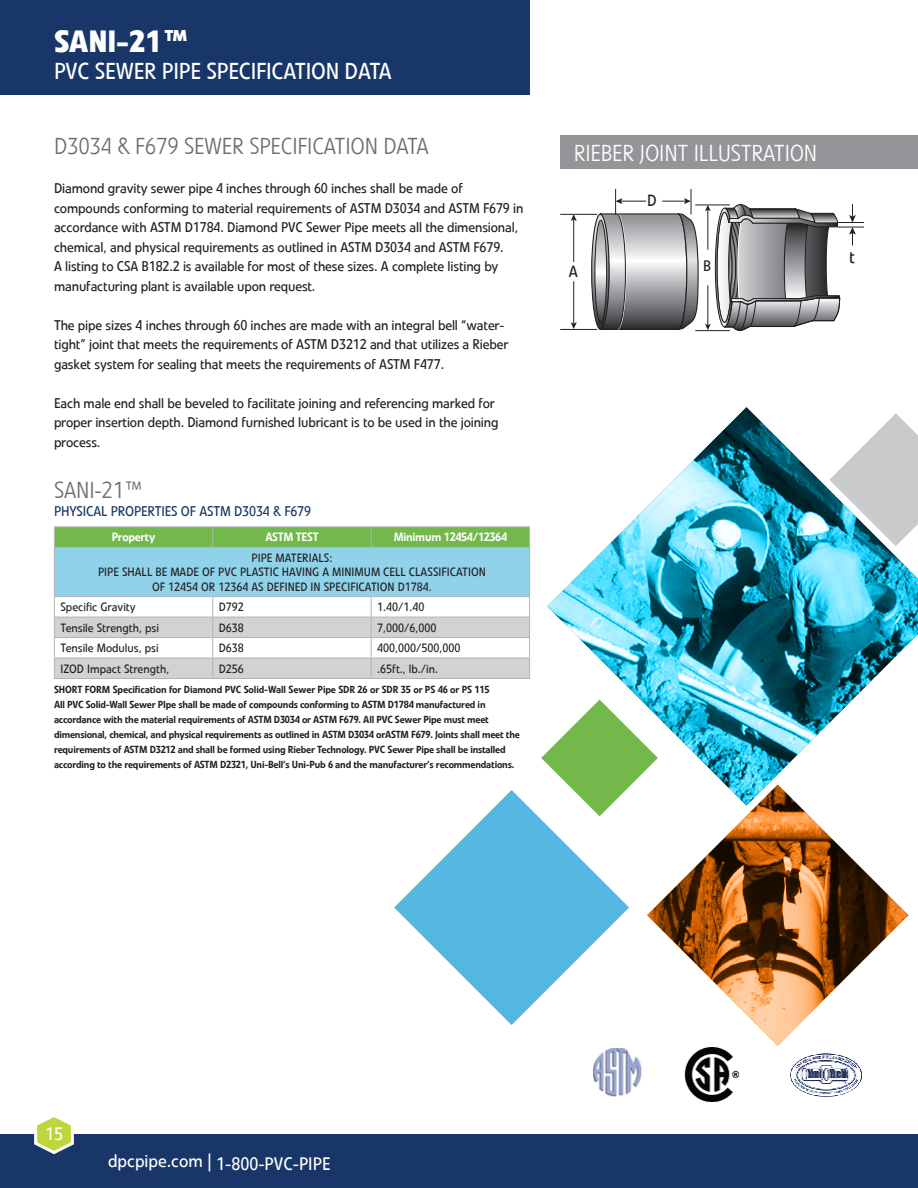
<style>
.page{position:relative;width:918px;height:1188px;background:#fff}
.page>*{position:absolute;margin:0;border:0;box-sizing:border-box;transform-origin:0 0}
.t1{font:700 30.6px "Veto Com";letter-spacing:-.01em;color:#fff}
.t2{font:300 22.95px "Veto Com";letter-spacing:-.01em;color:#6c6d70}
.t3{font:22.95px "Veto Com";letter-spacing:-.01em;color:#fff}
.t4{font:300 22.95px "Veto Com";letter-spacing:-.01em;color:#fff}
.t5{font:18px "Veto Com";color:#fff}
.t6{font:18px "Veto Com";color:#231f20}
.t7{font:16.2px "Veto Com";color:#231f20}
.t8{font:15.15px "Veto Com";color:#231f20}
.t9{font:14.1px/19.5px "Veto Com";letter-spacing:-.01em;color:#231f20}
.t10{font:14.1px "Veto Com";letter-spacing:-.01em;color:#183667}
.t11{font:12px/14.4px "Veto Com";color:#231f20;text-align:center}
.t12{font:500 12px "Veto Com";letter-spacing:-.02em;color:#fff}
.t13{font:500 10.2px/15px "Veto Com";letter-spacing:-.02em;color:#231f20}
</style>
<div class="page">
<div style="left:0;top:1134px;width:918px;height:54px;background:#183667"></div>
<svg style="left:34px;top:1117px;width:40px;height:38px"></svg>
<img style="left:547px;top:407px;width:371px;height:378px">
<svg style="left:541px;top:700px;width:117px;height:90px"></svg>
<svg style="left:829px;top:413px;width:89px;height:133px"></svg>
<svg style="left:394px;top:790px;width:235px;height:235px"></svg>
<img style="left:647px;top:785px;width:261px;height:261px">
<div style="left:0;top:0;width:529px;height:94px;background:#183667"></div>
<div style="left:560px;top:135px;width:358px;height:34px;background:#939598"></div>
<hr style="left:695px;top:205px;width:35px;height:1px;background:#231f20">
<hr style="left:695px;top:331px;width:35px;height:1px;background:#e3e2e3">
<hr style="left:695px;top:330px;width:35px;height:1px;background:#231f20">
<svg style="left:705px;top:204px;width:159px;height:127px"></svg>
<hr style="left:560px;top:214px;width:37px;height:1px;background:#231f20">
<hr style="left:560px;top:329px;width:37px;height:1px;background:#231f20">
<svg style="left:571px;top:214px;width:6px;height:7px"></svg>
<hr style="left:573px;top:220px;width:1px;height:42px;background:#231f20">
<svg style="left:571px;top:322px;width:6px;height:7px"></svg>
<hr style="left:573px;top:281px;width:1px;height:43px;background:#231f20">
<svg style="left:592px;top:189px;width:107px;height:142px"></svg>
<div style="left:54px;top:547px;width:476px;height:50px;background:#90d2ea"></div>
<hr style="left:54px;top:526px;width:159px;height:1px;background:#b2b3b7">
<hr style="left:213px;top:526px;width:158px;height:1px;background:#b2b3b7">
<hr style="left:371px;top:526px;width:159px;height:1px;background:#b2b3b7">
<svg style="left:54px;top:527px;width:476px;height:20px;background:#74b74e"></svg>
<svg style="left:54px;top:597px;width:476px;height:81px"></svg>
<hr style="left:54px;top:678px;width:159px;height:1px;background:#b2b3b7">
<hr style="left:213px;top:678px;width:158px;height:1px;background:#b2b3b7">
<hr style="left:371px;top:678px;width:159px;height:1px;background:#b2b3b7">
<hr style="left:54px;top:547px;width:159px;height:1px;background:#b2b3b7">
<hr style="left:54px;top:548px;width:1px;height:48px;background:#b2b3b7">
<hr style="left:213px;top:547px;width:158px;height:1px;background:#b2b3b7">
<hr style="left:371px;top:547px;width:159px;height:1px;background:#b2b3b7">
<hr style="left:529px;top:548px;width:1px;height:48px;background:#b2b3b7">
<hr style="left:54px;top:596px;width:159px;height:1px;background:#b2b3b7">
<hr style="left:213px;top:596px;width:158px;height:1px;background:#b2b3b7">
<hr style="left:371px;top:596px;width:159px;height:1px;background:#b2b3b7">
<img style="left:593px;top:1049px;width:49px;height:48px">
<img style="left:681px;top:1043px;width:63px;height:59px">
<img style="left:789px;top:1053px;width:73px;height:44px">
<h1 class="t1" style="left:54px;top:22px;width:139px">SANI-21™</h1>
<h2 class="t3" style="left:54px;top:57px;width:339px">PVC SEWER PIPE SPECIFICATION DATA</h2>
<h2 class="t2" style="left:54px;top:133px;width:377px">D3034 &amp; F679 SEWER SPECIFICATION DATA</h2>
<p class="t9" style="left:54px;top:179px;width:471px">Diamond gravity sewer pipe 4 inches through 60 inches shall be made of compounds conforming to material requirements of ASTM D3034 and ASTM F679 in accordance with ASTM D1784. Diamond PVC Sewer Pipe meets all the dimensional, chemical, and physical requirements as outlined in ASTM D3034 and ASTM F679.<br>A listing to CSA B182.2 is available for most of these sizes. A complete listing by manufacturing plant is available upon request.</p>
<p class="t9" style="left:54px;top:315px;width:456px">The pipe sizes 4 inches through 60 inches are made with an integral bell “water&shy;tight” joint that meets the requirements of ASTM D3212 and that utilizes a Rieber gasket system for sealing that meets the requirements of ASTM F477.</p>
<p class="t9" style="left:54px;top:393px;width:446px">Each male end shall be beveled to facilitate joining and referencing marked for proper insertion depth. Diamond furnished lubricant is to be used in the joining process.</p>
<h2 class="t2" style="left:54px;top:477px;width:94px">SANI-21™</h2>
<p class="t10" style="left:54px;top:503px;width:259px">PHYSICAL PROPERTIES OF ASTM D3034 &amp; F679</p>
<p class="t12" style="left:112px;top:530px;width:45px">Property</p>
<p class="t12" style="left:265px;top:530px;width:55px">ASTM TEST</p>
<p class="t12" style="left:394px;top:530px;width:115px">Minimum 12454/12364</p>
<p class="t11" style="left:98px;top:551px;width:389px">PIPE MATERIALS:<br>PIPE SHALL BE MADE OF PVC PLASTIC HAVING A MINIMUM CELL CLASSIFICATION<br>OF 12454 OR 12364 AS DEFINED IN SPECIFICATION D1784.</p>
<p class="t11" style="left:60px;top:600px;width:77px">Specific Gravity</p>
<p class="t11" style="left:219px;top:600px;width:27px">D792</p>
<p class="t11" style="left:377px;top:600px;width:49px">1.40/1.40</p>
<p class="t11" style="left:60px;top:620px;width:100px">Tensile Strength, psi</p>
<p class="t11" style="left:219px;top:620px;width:27px">D638</p>
<p class="t11" style="left:377px;top:620px;width:61px">7,000/6,000</p>
<p class="t11" style="left:60px;top:641px;width:100px">Tensile Modulus, psi</p>
<p class="t11" style="left:219px;top:641px;width:27px">D638</p>
<p class="t11" style="left:377px;top:641px;width:85px">400,000/500,000</p>
<p class="t11" style="left:60px;top:661px;width:111px">IZOD Impact Strength,</p>
<p class="t11" style="left:219px;top:661px;width:27px">D256</p>
<p class="t11" style="left:377px;top:661px;width:62px">.65ft., lb./in.</p>
<p class="t13" style="left:54px;top:682px;width:467px">SHORT FORM Specification for Diamond PVC Solid-Wall Sewer Pipe SDR 26 or SDR 35 or PS 46 or PS 115<br>All PVC Solid-Wall Sewer PIpe shall be made of compounds conforming to ASTM D1784 manufactured in accordance with the material requirements of ASTM D3034 or ASTM F679. All PVC Sewer Pipe must meet dimensional, chemical, and physical requirements as outlined in ASTM D3034 orASTM F679. Joints shall meet the requirements of ASTM D3212 and shall be formed using Rieber Technology. PVC Sewer Pipe shall be installed according to the requirements of ASTM D2321, Uni-Bell’s Uni-Pub 6 and the manufacturer’s recommendations.</p>
<h2 class="t4" style="left:574px;top:140px;width:245px">RIEBER JOINT ILLUSTRATION</h2>
<p class="t7" style="left:569px;top:262px;width:11px">A</p>
<p class="t7" style="left:647px;top:191px;width:11px">D</p>
<p class="t8" style="left:703px;top:257px;width:9px">B</p>
<p class="t6" style="left:849px;top:246px;width:7px">t</p>
<p class="t5" style="left:45px;top:1123px;width:19px">15</p>
<p class="t5" style="left:108px;top:1153px;width:224px">dpcpipe.com | 1-800-PVC-PIPE</p>
</div>
